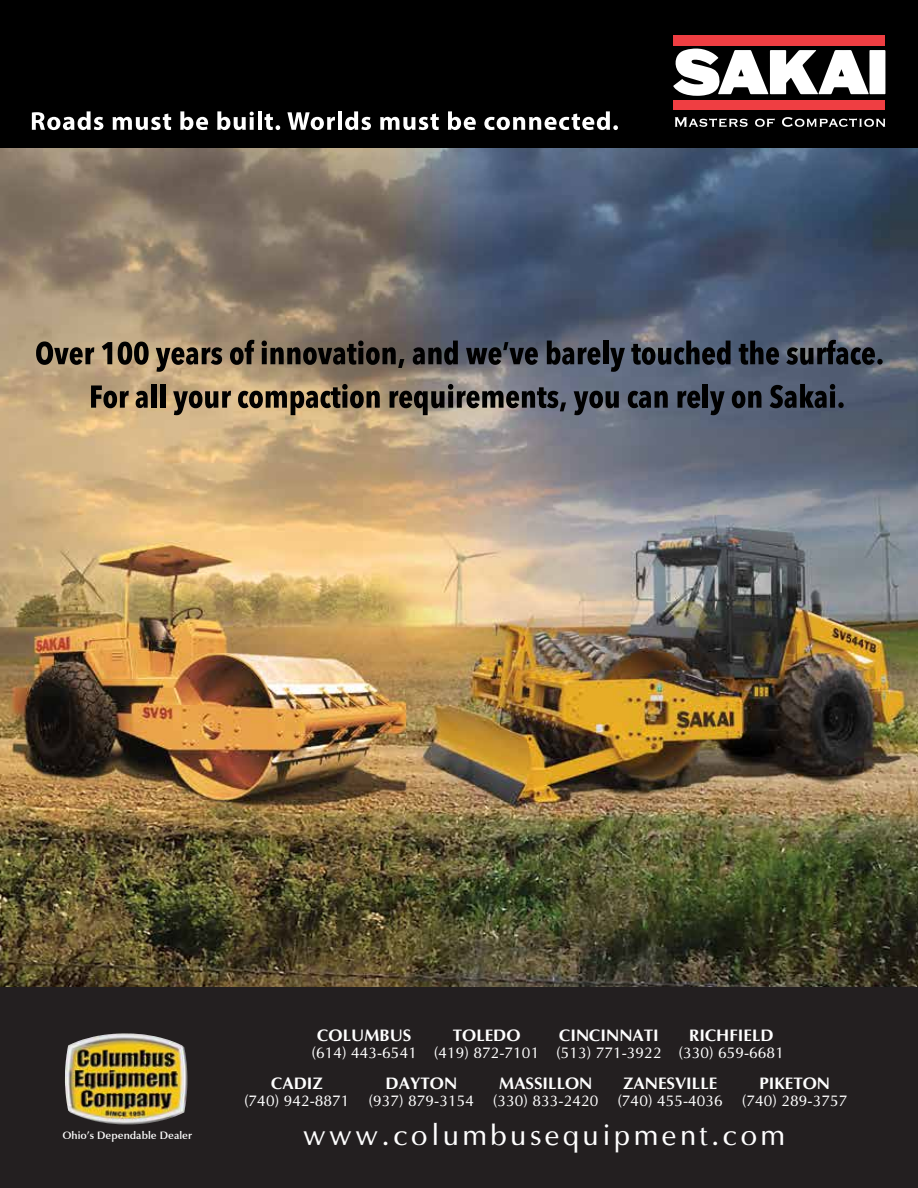
<style>
.page{position:relative;width:918px;height:1188px;background:#231f20}
.page>*{position:absolute;margin:0;border:0;box-sizing:border-box;transform-origin:0 0}
.t1{font:28.95px "Optima";letter-spacing:.125em;color:#fff}
.t2{font:700 16.95px "Optima";color:#fff}
.t3{font:15.6px "Optima";color:#fff}
.t4{font:600 10.8px "Optima LT";color:#fff}
</style>
<div class="page">
<img style="left:0;top:147px;width:918px;height:839px">
<div style="left:0;top:0;width:918px;height:147px;background:#000"></div>
<svg style="left:32px;top:111px;width:71px;height:19px"></svg>
<svg style="left:113px;top:114px;width:58px;height:16px"></svg>
<svg style="left:180px;top:111px;width:28px;height:19px"></svg>
<svg style="left:217px;top:111px;width:37px;height:19px"></svg>
<hr style="left:258px;top:111px;width:4px;height:19px;background:#fff">
<svg style="left:265px;top:114px;width:15px;height:16px"></svg>
<svg style="left:287px;top:112px;width:48px;height:18px"></svg>
<hr style="left:338px;top:111px;width:4px;height:19px;background:#fff">
<svg style="left:345px;top:111px;width:26px;height:19px"></svg>
<svg style="left:380px;top:114px;width:59px;height:16px"></svg>
<svg style="left:448px;top:111px;width:28px;height:19px"></svg>
<svg style="left:484px;top:111px;width:134px;height:19px"></svg>
<svg style="left:36px;top:341px;width:58px;height:24px"></svg>
<svg style="left:102px;top:342px;width:10px;height:22px"></svg>
<svg style="left:118px;top:342px;width:31px;height:23px"></svg>
<svg style="left:156px;top:347px;width:66px;height:25px;background:#70604a"></svg>
<svg style="left:230px;top:340px;width:24px;height:25px"></svg>
<svg style="left:262px;top:341px;width:142px;height:27px;background:#4c4339"></svg>
<svg style="left:413px;top:341px;width:45px;height:24px"></svg>
<svg style="left:466px;top:342px;width:72px;height:23px;background:#343841"></svg>
<svg style="left:547px;top:341px;width:53px;height:24px"></svg>
<div style="left:603px;top:341px;width:5px;height:23px;background:#000"></div>
<svg style="left:610px;top:348px;width:15px;height:24px"></svg>
<svg style="left:631px;top:341px;width:100px;height:24px;background:#333943"></svg>
<svg style="left:739px;top:341px;width:40px;height:24px"></svg>
<svg style="left:786px;top:340px;width:97px;height:25px;background:#3d424b"></svg>
<svg style="left:91px;top:385px;width:38px;height:23px"></svg>
<svg style="left:136px;top:391px;width:12px;height:17px"></svg>
<div style="left:151px;top:384px;width:5px;height:24px;background:#000"></div>
<div style="left:160px;top:384px;width:5px;height:24px;background:#000"></div>
<svg style="left:173px;top:391px;width:58px;height:24px"></svg>
<svg style="left:238px;top:384px;width:142px;height:31px;background:#847154"></svg>
<svg style="left:390px;top:384px;width:176px;height:31px;background:#65615e"></svg>
<svg style="left:574px;top:391px;width:45px;height:24px"></svg>
<svg style="left:628px;top:391px;width:40px;height:17px"></svg>
<svg style="left:678px;top:391px;width:22px;height:17px"></svg>
<div style="left:703px;top:384px;width:5px;height:24px;background:#000"></div>
<svg style="left:710px;top:391px;width:15px;height:24px"></svg>
<svg style="left:732px;top:391px;width:29px;height:17px"></svg>
<svg style="left:770px;top:384px;width:74px;height:24px;background:#2d333f"></svg>
<svg style="left:675px;top:117px;width:73px;height:10px"></svg>
<svg style="left:755px;top:118px;width:20px;height:9px"></svg>
<svg style="left:782px;top:117px;width:103px;height:10px"></svg>
<svg style="left:673px;top:48px;width:212px;height:48px"></svg>
<div style="left:674px;top:35px;width:211px;height:11px;background:#ef3e42"></div>
<div style="left:674px;top:101px;width:211px;height:9px;background:#ef3e42"></div>
<img style="left:65px;top:1033px;width:57px;height:81px">
<p class="t4" style="left:62px;top:1129px;width:131px">Ohio’s Dependable Dealer</p>
<p class="t2" style="left:317px;top:1026px;width:96px">COLUMBUS</p>
<p class="t3" style="left:312px;top:1043px;width:107px">(614) 443-6541</p>
<p class="t2" style="left:453px;top:1026px;width:69px">TOLEDO</p>
<p class="t3" style="left:434px;top:1043px;width:107px">(419) 872-7101</p>
<p class="t2" style="left:559px;top:1026px;width:101px">CINCINNATI</p>
<p class="t3" style="left:556px;top:1043px;width:107px">(513) 771-3922</p>
<p class="t2" style="left:689px;top:1026px;width:86px">RICHFIELD</p>
<p class="t3" style="left:679px;top:1043px;width:107px">(330) 659-6681</p>
<p class="t2" style="left:271px;top:1074px;width:53px">CADIZ</p>
<p class="t3" style="left:244px;top:1091px;width:107px">(740) 942-8871</p>
<p class="t2" style="left:386px;top:1074px;width:73px">DAYTON</p>
<p class="t3" style="left:369px;top:1091px;width:107px">(937) 879-3154</p>
<p class="t2" style="left:499px;top:1074px;width:95px">MASSILLON</p>
<p class="t3" style="left:493px;top:1091px;width:107px">(330) 833-2420</p>
<p class="t2" style="left:623px;top:1074px;width:96px">ZANESVILLE</p>
<p class="t3" style="left:618px;top:1091px;width:107px">(740) 455-4036</p>
<p class="t2" style="left:759px;top:1074px;width:72px">PIKETON</p>
<p class="t3" style="left:742px;top:1091px;width:107px">(740) 289-3757</p>
<h1 class="t1" style="left:303px;top:1117px;width:483px">www.columbusequipment.com</h1>
</div>
